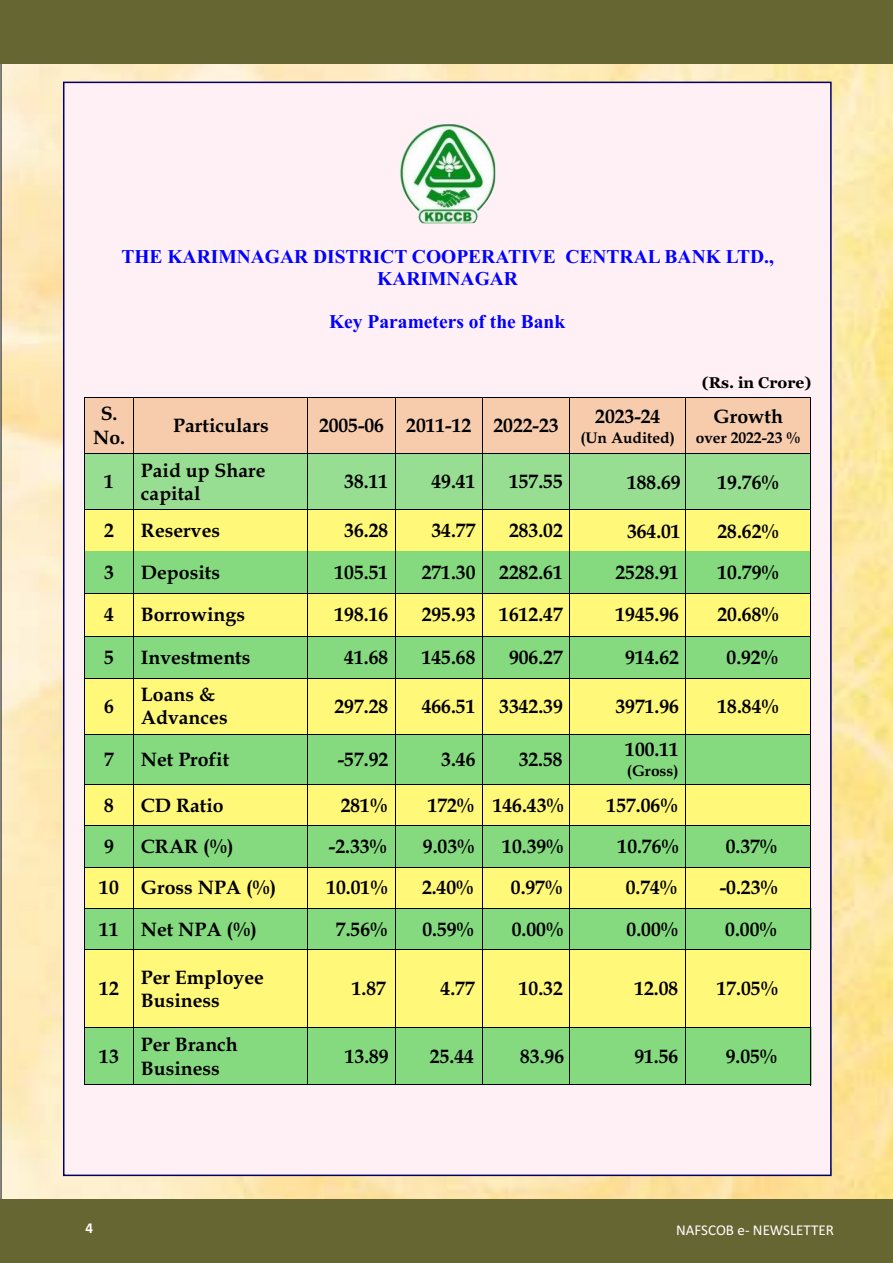
<style>
.page{position:relative;width:893px;height:1263px;background:#fff}
.page>*{position:absolute;margin:0;border:0;box-sizing:border-box;transform-origin:0 0}
.t1{font:700 19.5px/23.4px "Book Antiqua";color:#000}
.t2{font:700 19.5px/21.6px "Times New Roman";color:#00f;text-align:center}
.t3{font:700 15.6px "Book Antiqua";color:#000}
.t4{font:700 15.6px "Georgia";color:#000}
.t5{font:15px "Calibri";color:#fff}
.t6{font:700 15px "Calibri";color:#fff}
</style>
<div class="page">
<img style="left:3px;top:63px;width:888px;height:1136px">
<div style="left:1px;top:1199px;width:892px;height:64px;background:#663"></div>
<div style="left:1px;top:0;width:892px;height:63px;background:#663"></div>
<div style="left:62px;top:81px;width:770px;height:1096px;background:#fff0f5"></div>
<img style="left:399px;top:124px;width:96px;height:99px">
<div style="left:84px;top:398px;width:726px;height:56px;background:#f7ccad"></div>
<img style="left:85px;top:454px;width:725px;height:630px">
<hr style="left:84px;top:397px;width:726px;height:1px;background:#000">
<hr style="left:84px;top:453px;width:726px;height:1px;background:#000">
<hr style="left:84px;top:398px;width:1px;height:386px;background:#000">
<hr style="left:84px;top:509px;width:726px;height:1px;background:#000">
<hr style="left:84px;top:593px;width:726px;height:1px;background:#000">
<hr style="left:84px;top:636px;width:726px;height:1px;background:#000">
<hr style="left:84px;top:678px;width:726px;height:1px;background:#000">
<hr style="left:84px;top:734px;width:726px;height:1px;background:#000">
<hr style="left:84px;top:784px;width:726px;height:1px;background:#000">
<hr style="left:84px;top:825px;width:726px;height:1px;background:#000">
<hr style="left:84px;top:784px;width:1px;height:301px;background:#000">
<hr style="left:84px;top:867px;width:726px;height:1px;background:#000">
<hr style="left:84px;top:908px;width:726px;height:1px;background:#000">
<hr style="left:84px;top:949px;width:726px;height:1px;background:#000">
<hr style="left:84px;top:1027px;width:726px;height:1px;background:#000">
<hr style="left:84px;top:1084px;width:726px;height:1px;background:#000">
<hr style="left:133px;top:398px;width:1px;height:687px;background:#000">
<hr style="left:307px;top:398px;width:1px;height:687px;background:#000">
<hr style="left:482px;top:398px;width:1px;height:687px;background:#000">
<hr style="left:569px;top:398px;width:1px;height:687px;background:#000">
<hr style="left:685px;top:398px;width:1px;height:687px;background:#000">
<hr style="left:395px;top:398px;width:1px;height:686px;background:#000">
<hr style="left:810px;top:398px;width:1px;height:687px;background:#000">
<p class="t2" style="left:121px;top:248px;width:654px">THE KARIMNAGAR DISTRICT COOPERATIVE CENTRAL BANK LTD.,<br>KARIMNAGAR</p>
<p class="t2" style="left:329px;top:312px;width:238px">Key Parameters of the Bank</p>
<p class="t1" style="left:93px;top:404px;width:34px;text-align:center">S.<br>No.</p>
<p class="t1" style="left:173px;top:416px;width:97px">Particulars</p>
<p class="t1" style="left:319px;top:416px;width:241px">2005-06 2011-12 2022-23</p>
<p class="t1" style="left:595px;top:407px;width:67px">2023-24</p>
<p class="t3" style="left:580px;top:431px;width:96px">(Un Audited)</p>
<p class="t4" style="left:702px;top:376px;width:111px">(Rs. in Crore)</p>
<p class="t1" style="left:713px;top:407px;width:71px">Growth</p>
<p class="t3" style="left:696px;top:431px;width:106px">over 2022-23 %</p>
<p class="t1" style="left:104px;top:472px;width:11px">1</p>
<p class="t1" style="left:141px;top:460px;width:126px">Paid up Share capital</p>
<p class="t1" style="left:344px;top:472px;width:45px">38.11</p>
<p class="t1" style="left:431px;top:472px;width:45px">49.41</p>
<p class="t1" style="left:509px;top:472px;width:55px">157.55</p>
<p class="t1" style="left:627px;top:473px;width:55px">188.69</p>
<p class="t1" style="left:717px;top:473px;width:63px">19.76%</p>
<p class="t1" style="left:104px;top:521px;width:11px">2</p>
<p class="t1" style="left:141px;top:521px;width:81px">Reserves</p>
<p class="t1" style="left:344px;top:521px;width:45px">36.28</p>
<p class="t1" style="left:431px;top:521px;width:45px">34.77</p>
<p class="t1" style="left:509px;top:521px;width:55px">283.02</p>
<p class="t1" style="left:627px;top:522px;width:55px">364.01</p>
<p class="t1" style="left:717px;top:522px;width:63px">28.62%</p>
<p class="t1" style="left:104px;top:563px;width:11px">3</p>
<p class="t1" style="left:141px;top:563px;width:81px">Deposits</p>
<p class="t1" style="left:335px;top:563px;width:55px">105.51</p>
<p class="t1" style="left:422px;top:563px;width:142px">271.30 2282.61</p>
<p class="t1" style="left:616px;top:563px;width:65px">2528.91</p>
<p class="t1" style="left:717px;top:563px;width:63px">10.79%</p>
<p class="t1" style="left:104px;top:605px;width:11px">4</p>
<p class="t1" style="left:141px;top:605px;width:106px">Borrowings</p>
<p class="t1" style="left:335px;top:605px;width:55px">198.16</p>
<p class="t1" style="left:422px;top:605px;width:142px">295.93 1612.47</p>
<p class="t1" style="left:616px;top:605px;width:65px">1945.96</p>
<p class="t1" style="left:717px;top:605px;width:63px">20.68%</p>
<p class="t1" style="left:104px;top:647px;width:11px">5</p>
<p class="t1" style="left:141px;top:647px;width:111px">Investments</p>
<p class="t1" style="left:344px;top:647px;width:45px">41.68</p>
<p class="t1" style="left:422px;top:647px;width:55px">145.68</p>
<p class="t1" style="left:509px;top:647px;width:55px">906.27</p>
<p class="t1" style="left:625px;top:647px;width:55px">914.62</p>
<p class="t1" style="left:727px;top:647px;width:53px">0.92%</p>
<p class="t1" style="left:104px;top:696px;width:11px">6</p>
<p class="t1" style="left:141px;top:685px;width:88px">Loans &amp;<br>Advances</p>
<p class="t1" style="left:335px;top:696px;width:55px">297.28</p>
<p class="t1" style="left:422px;top:696px;width:142px">466.51 3342.39</p>
<p class="t1" style="left:616px;top:696px;width:65px">3971.96</p>
<p class="t1" style="left:717px;top:696px;width:63px">18.84%</p>
<p class="t1" style="left:104px;top:749px;width:11px">7</p>
<p class="t1" style="left:141px;top:749px;width:90px">Net Profit</p>
<p class="t1" style="left:338px;top:749px;width:52px">-57.92</p>
<p class="t1" style="left:441px;top:749px;width:36px">3.46</p>
<p class="t1" style="left:519px;top:749px;width:45px">32.58</p>
<p class="t1" style="left:625px;top:740px;width:55px">100.11</p>
<p class="t3" style="left:627px;top:765px;width:53px">(Gross)</p>
<p class="t1" style="left:104px;top:795px;width:11px">8</p>
<p class="t1" style="left:141px;top:795px;width:84px">CD Ratio</p>
<p class="t1" style="left:341px;top:795px;width:48px">281%</p>
<p class="t1" style="left:428px;top:795px;width:138px">172% 146.43%</p>
<p class="t1" style="left:607px;top:795px;width:73px">157.06%</p>
<p class="t1" style="left:104px;top:837px;width:11px">9</p>
<p class="t1" style="left:141px;top:837px;width:94px">CRAR (%)</p>
<p class="t1" style="left:329px;top:837px;width:60px">-2.33%</p>
<p class="t1" style="left:423px;top:837px;width:53px">9.03%</p>
<p class="t1" style="left:502px;top:837px;width:63px">10.39%</p>
<p class="t1" style="left:618px;top:837px;width:63px">10.76%</p>
<p class="t1" style="left:726px;top:837px;width:53px">0.37%</p>
<p class="t1" style="left:99px;top:878px;width:179px">10 Gross NPA (%)</p>
<p class="t1" style="left:326px;top:878px;width:63px">10.01%</p>
<p class="t1" style="left:422px;top:878px;width:53px">2.40%</p>
<p class="t1" style="left:511px;top:878px;width:53px">0.97%</p>
<p class="t1" style="left:626px;top:878px;width:53px">0.74%</p>
<p class="t1" style="left:720px;top:878px;width:60px">-0.23%</p>
<p class="t1" style="left:99px;top:919px;width:159px">11 Net NPA (%)</p>
<p class="t1" style="left:336px;top:919px;width:53px">7.56%</p>
<p class="t1" style="left:422px;top:919px;width:53px">0.59%</p>
<p class="t1" style="left:512px;top:919px;width:53px">0.00%</p>
<p class="t1" style="left:627px;top:919px;width:53px">0.00%</p>
<p class="t1" style="left:725px;top:919px;width:53px">0.00%</p>
<p class="t1" style="left:99px;top:979px;width:21px">12</p>
<p class="t1" style="left:99px;top:1046px;width:21px">13</p>
<p class="t1" style="left:141px;top:967px;width:125px">Per Employee<br>Business</p>
<p class="t1" style="left:141px;top:1035px;width:99px">Per Branch<br>Business</p>
<p class="t1" style="left:352px;top:979px;width:36px">1.87</p>
<p class="t1" style="left:441px;top:979px;width:36px">4.77</p>
<p class="t1" style="left:519px;top:979px;width:45px">10.32</p>
<p class="t1" style="left:634px;top:979px;width:45px">12.08</p>
<p class="t1" style="left:717px;top:979px;width:63px">17.05%</p>
<p class="t1" style="left:345px;top:1046px;width:45px">13.89</p>
<p class="t1" style="left:430px;top:1046px;width:45px">25.44</p>
<p class="t1" style="left:520px;top:1046px;width:45px">83.96</p>
<p class="t1" style="left:634px;top:1046px;width:45px">91.56</p>
<p class="t1" style="left:726px;top:1046px;width:53px">9.05%</p>
<p class="t6" style="left:86px;top:1221px;width:9px">4</p>
<p class="t5" style="left:676px;top:1223px;width:159px">NAFSCOB e- NEWSLETTER</p>
</div>
